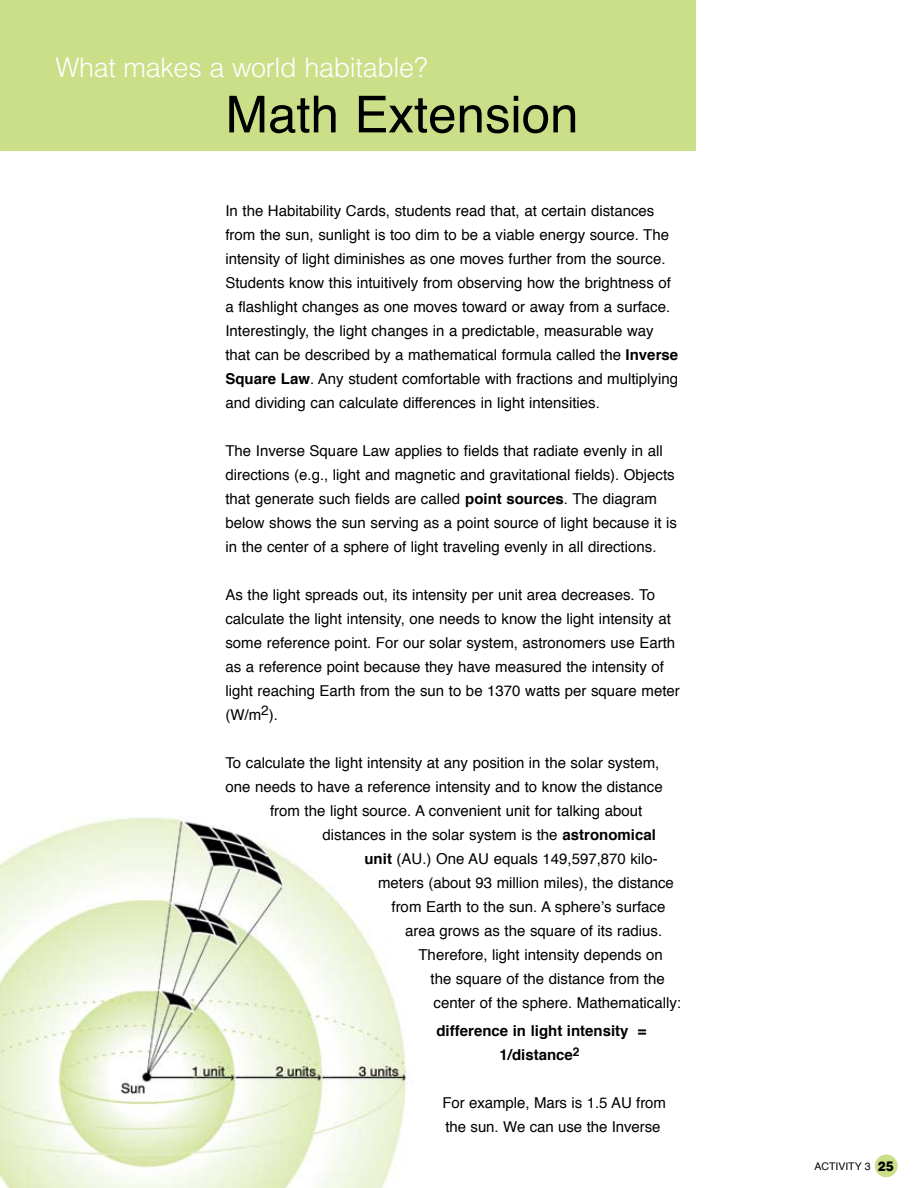
<style>
.page{position:relative;width:918px;height:1188px;background:#fff}
.page>*{position:absolute;margin:0;border:0;box-sizing:border-box;transform-origin:0 0}
.t1{font:51px "Helvetica";color:#000}
.t2{font:300 27px "Helvetica";letter-spacing:-.01em;color:#fff}
.t3{font:15px/24px "Helvetica";color:#000}
.t4{font:700 15px/24px "Helvetica";color:#000;text-align:center}
.t5{font:10.5px "Helvetica";color:#000}
.s1{font-weight:700}
.s2{font-weight:900;font-size:13.5px}
</style>
<div class="page">
<img style="left:0;top:817px;width:399px;height:371px">
<div style="left:0;top:0;width:695px;height:151px;background:#cadf88"></div>
<svg style="left:222px;top:817px;width:185px;height:324px"></svg>
<div style="left:875px;top:1155px;width:23px;height:22px;background:#cadf88;border-radius:50%"></div>
<h2 class="t2" style="left:55px;top:51px;width:374px">What makes a world habitable?</h2>
<h1 class="t1" style="left:226px;top:71px;width:354px">Math Extension</h1>
<p class="t3" style="left:225px;top:198px;width:454px">In the Habitability Cards, students read that, at certain distances from the sun, sunlight is too dim to be a viable energy source. The intensity of light diminishes as one moves further from the source.<br>Students know this intuitively from observing how the brightness of a flashlight changes as one moves toward or away from a surface.<br>Interestingly, the light changes in a predictable, measurable way that can be described by a mathematical formula called the <span class="s1">Inverse Square Law</span>. Any student comfortable with fractions and multiplying and dividing can calculate differences in light intensities.</p>
<p class="t3" style="left:225px;top:438px;width:453px">The Inverse Square Law applies to fields that radiate evenly in all directions (e.g., light and magnetic and gravitational fields). Objects that generate such fields are called <span class="s1">point sources</span>. The diagram below shows the sun serving as a point source of light because it is in the center of a sphere of light traveling evenly in all directions.</p>
<p class="t3" style="left:225px;top:582px;width:456px">As the light spreads out, its intensity per unit area decreases. To calculate the light intensity, one needs to know the light intensity at some reference point. For our solar system, astronomers use Earth as a reference point because they have measured the intensity of light reaching Earth from the sun to be 1370 watts per square meter (W/m<sup>2</sup>).</p>
<p class="t3" style="left:225px;top:750px;width:435px">To calculate the light intensity at any position in the solar system,</p>
<p class="t3" style="left:225px;top:774px;width:439px">one needs to have a reference intensity and to know the distance</p>
<p class="t3" style="left:270px;top:798px;width:374px">from the light source. A convenient unit for talking about</p>
<p class="t3" style="left:322px;top:822px;width:335px">distances in the solar system is the <span class="s1">astronomical</span></p>
<p class="t3" style="left:364px;top:846px;width:295px"><span class="s1">unit</span> (AU.) One AU equals 149,597,870 kilo-</p>
<p class="t3" style="left:378px;top:870px;width:297px">meters (about 93 million miles), the distance</p>
<p class="t3" style="left:392px;top:894px;width:275px">from Earth to the sun. A sphere’s surface</p>
<p class="t3" style="left:405px;top:918px;width:259px">area grows as the square of its radius.</p>
<p class="t3" style="left:418px;top:942px;width:246px">Therefore, light intensity depends on</p>
<p class="t3" style="left:430px;top:966px;width:236px">the square of the distance from the</p>
<p class="t3" style="left:434px;top:990px;width:249px">center of the sphere. Mathematically:</p>
<p class="t4" style="left:436px;top:1018px;width:212px">difference in light intensity =<br>1/distance<sup>2</sup></p>
<p class="t3" style="left:442px;top:1090px;width:225px">For example, Mars is 1.5 AU from the sun. We can use the Inverse</p>
<p class="t5" style="left:814px;top:1157px;width:81px">ACTIVITY 3 <span class="s2">25</span></p>
</div>
